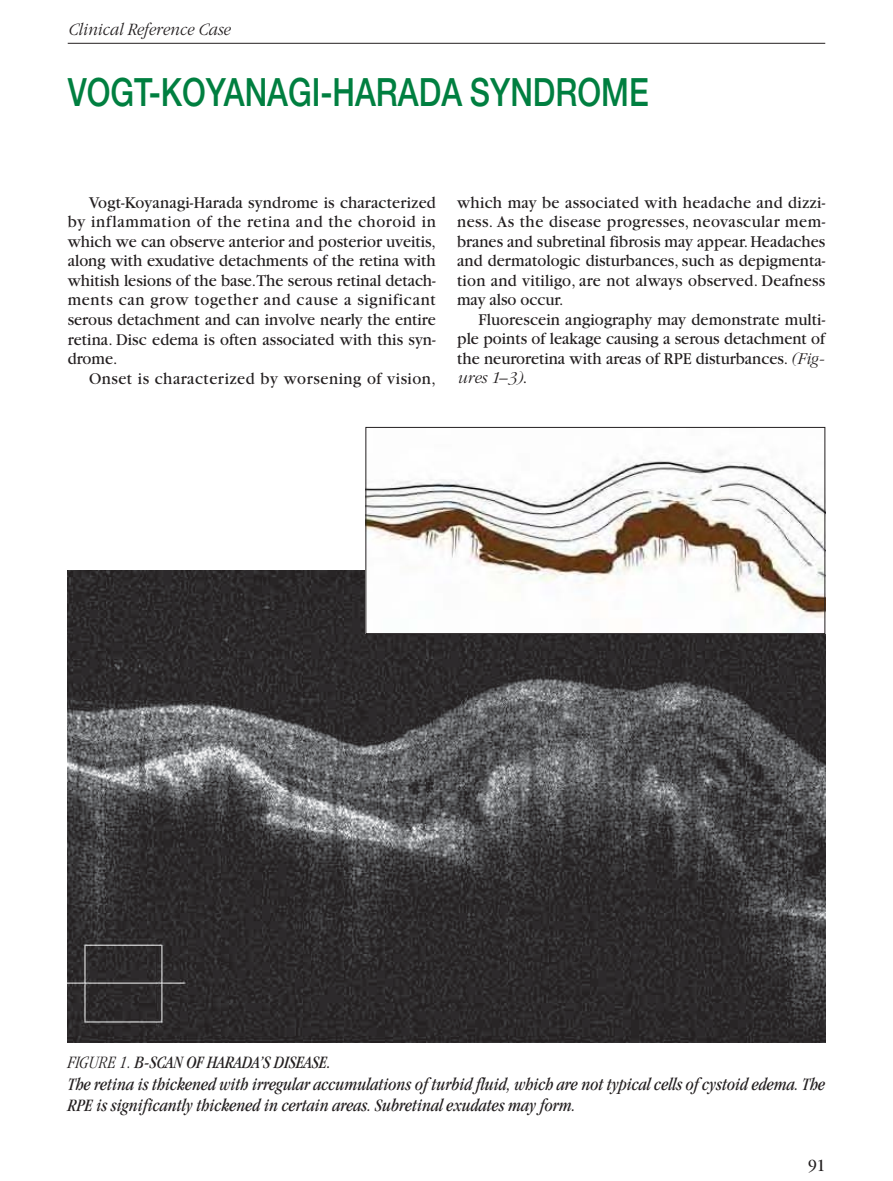
<style>
.page{position:relative;width:893px;height:1181px;background:#fff}
.page>*{position:absolute;margin:0;border:0;box-sizing:border-box;transform-origin:0 0}
.t1{font:500 39px "Helvetica Neue";color:#007f40;scale:.8 1}
.t2{font:italic condensed 18px/21.6px "Garamond";color:#231f20}
.t3{font:italic 300 18px "Garamond";color:#231f20;scale:.9 1}
.t4{font:18px "Garamond";color:#231f20;scale:.9 1}
.t5{font:17.25px/19.5px "Garamond";letter-spacing:.005em;color:#231f20;text-align:justify;scale:.95 1}
.t6{font:17.25px "Garamond";letter-spacing:.03em;color:#231f20;scale:.95 1}
.s1{font-weight:300;font-style:italic}
.s2{font-weight:300}
</style>
<div class="page">
<hr style="left:68px;top:43px;width:757px;height:1px;background:#231f20">
<img style="left:68px;top:570px;width:757px;height:472px">
<img style="left:367px;top:453px;width:456px;height:178px">
<div style="left:365px;top:427px;width:460px;height:206px;border:1px solid #231f20"></div>
<p class="t3" style="left:68px;top:22px;width:182px">Clinical Reference Case</p>
<h1 class="t1" style="left:68px;top:78px;width:727px">VOGT-KOYANAGI-HARADA SYNDROME</h1>
<p class="t5" style="left:68px;top:194px;width:389px;text-indent:21px">Vogt-Koyanagi-Harada syndrome is characterized by inflammation of the retina and the choroid in which we can observe anterior and posterior uveitis, along with exudative detachments of the retina with whitish lesions of the base.The serous retinal detach&shy;ments can grow together and cause a significant serous detachment and can involve nearly the entire retina. Disc edema is often associated with this syn&shy;drome.</p>
<p class="t6" style="left:89px;top:372px;width:366px">Onset is characterized by worsening of vision,</p>
<p class="t5" style="left:457px;top:194px;width:389px">which may be associated with headache and dizzi&shy;ness. As the disease progresses, neovascular mem&shy;branes and subretinal fibrosis may appear. Headaches and dermatologic disturbances, such as depigmenta&shy;tion and vitiligo, are not always observed. Deafness may also occur.</p>
<p class="t5" style="left:457px;top:311px;width:389px;text-indent:21px">Fluorescein angiography may demonstrate multi&shy;ple points of leakage causing a serous detachment of the neuroretina with areas of RPE disturbances.<span class="s1">(Fig&shy;ures 1–3)</span>.</p>
<p class="t2" style="left:68px;top:1052px;width:758px"><span class="s2">FIGURE 1.</span> B-SCAN OF HARADA’S DISEASE.<br>The retina is thickened with irregular accumulations of turbid fluid, which are not typical cells of cystoid edema. The<br>RPE is significantly thickened in certain areas. Subretinal exudates may form.</p>
<p class="t4" style="left:807px;top:1158px;width:21px">91</p>
</div>
